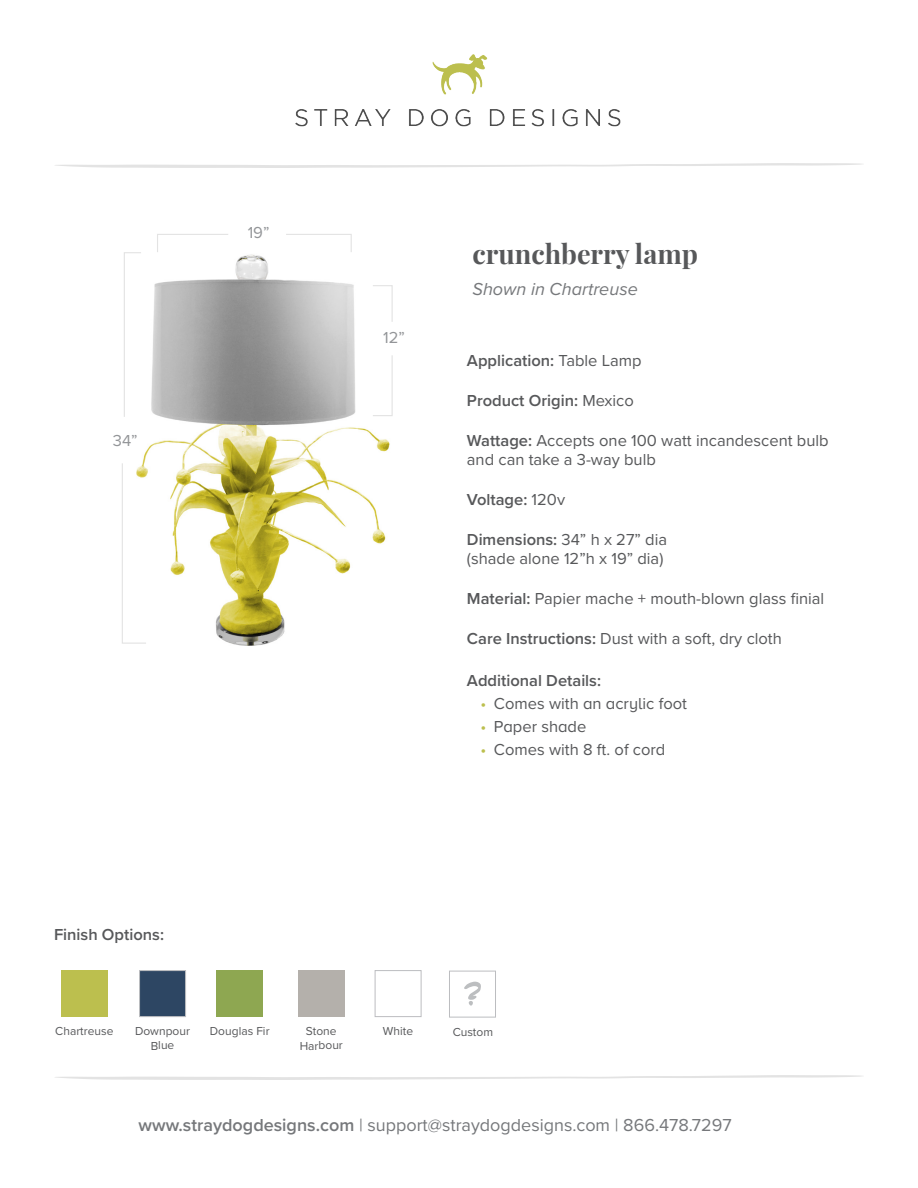
<style>
.page{position:relative;width:918px;height:1188px;background:#fff}
.page>*{position:absolute;margin:0;border:0;box-sizing:border-box;transform-origin:0 0}
.Paragraph_Style_1{font:700 27px "Playfair Display";color:#57585a}
.t1{font:18px "Proxima Nova";color:#76787b}
.t2{font:italic 18px "Proxima Nova";color:#76787b}
.t3{font:16.5px/19.8px "Proxima Nova";color:#57585a}
.t4{font:600 16.5px "Proxima Nova";color:#57585a}
.t5{font:16.5px "Proxima Nova";color:#939598}
.t6{font:12px/14.4px "Proxima Nova";letter-spacing:-.005em;color:#57585a;text-align:center}
.s1{font-weight:400}
.s2{font-weight:600}
.s3{color:#bcbf4e}
</style>
<div class="page">
<img style="left:295px;top:54px;width:326px;height:73px">
<svg style="left:55px;top:163px;width:807px;height:5px"></svg>
<svg style="left:55px;top:1075px;width:807px;height:5px"></svg>
<img style="left:142px;top:254px;width:248px;height:392px">
<svg style="left:286px;top:234px;width:66px;height:18px"></svg>
<svg style="left:124px;top:252px;width:17px;height:165px"></svg>
<svg style="left:122px;top:462px;width:25px;height:182px"></svg>
<svg style="left:157px;top:234px;width:71px;height:18px"></svg>
<div style="left:61px;top:971px;width:46px;height:46px;background:#bcbf4e"></div>
<div style="left:139px;top:970px;width:47px;height:47px;background:#2d4663;border:1px solid #bcbdc0"></div>
<div style="left:217px;top:971px;width:46px;height:46px;background:#8ea751"></div>
<div style="left:298px;top:971px;width:46px;height:46px;background:#b4b0ab"></div>
<div style="left:375px;top:970px;width:46px;height:47px;background:#fff;border:1px solid #bcbdc0"></div>
<div style="left:449px;top:971px;width:47px;height:46px;background:#fff;border:1px solid #bcbdc0"></div>
<svg style="left:464px;top:982px;width:17px;height:24px"></svg>
<svg style="left:372px;top:354px;width:21px;height:63px"></svg>
<svg style="left:372px;top:285px;width:21px;height:38px"></svg>
<p class="t5" style="left:113px;top:428px;width:26px">34”</p>
<p class="t5" style="left:248px;top:220px;width:23px">19”</p>
<p class="t5" style="left:383px;top:325px;width:23px">12”</p>
<p class="Paragraph_Style_1" style="left:472px;top:233px;width:227px">crunchberry lamp</p>
<p class="t2" style="left:472px;top:276px;width:167px">Shown in Chartreuse</p>
<p class="t4" style="left:467px;top:349px;width:176px">Application: <span class="s1">Table Lamp</span></p>
<p class="t4" style="left:467px;top:388px;width:168px">Product Origin: <span class="s1">Mexico</span></p>
<p class="t3" style="left:467px;top:430px;width:363px"><span class="s2">Wattage:</span> Accepts one 100 watt incandescent bulb and can take a 3-way bulb</p>
<p class="t4" style="left:467px;top:487px;width:100px">Voltage: <span class="s1">120v</span></p>
<p class="t4" style="left:467px;top:527px;width:202px">Dimensions: <span class="s1">34” h x 27” dia</span></p>
<p class="t3" style="left:467px;top:548px;width:198px">(shade alone 12”h x 19” dia)</p>
<p class="t3" style="left:467px;top:588px;width:359px"><span class="s2">Material:</span> Papier mache + mouth-blown glass finial</p>
<p class="t3" style="left:467px;top:628px;width:316px"><span class="s2">Care Instructions:</span> Dust with a soft, dry cloth</p>
<p class="t4" style="left:467px;top:668px;width:136px">Additional Details:</p>
<p class="t3" style="left:480px;top:693px;width:208px"><span class="s3">•</span> Comes with an acrylic foot</p>
<p class="t3" style="left:480px;top:716px;width:107px"><span class="s3">•</span> Paper shade</p>
<p class="t3" style="left:480px;top:739px;width:187px"><span class="s3">•</span> Comes with 8 ft. of cord</p>
<p class="t4" style="left:54px;top:922px;width:112px">Finish Options:</p>
<p class="t6" style="left:55px;top:1023px;width:60px">Chartreuse</p>
<p class="t6" style="left:135px;top:1023px;width:57px">Downpour<br>Blue</p>
<p class="t6" style="left:210px;top:1023px;width:61px">Douglas Fir</p>
<p class="t6" style="left:300px;top:1023px;width:45px">Stone<br>Harbour</p>
<p class="t6" style="left:383px;top:1023px;width:32px">White</p>
<p class="t6" style="left:453px;top:1024px;width:42px">Custom</p>
<p class="t1" style="left:139px;top:1111px;width:595px"><span class="s2">www.straydogdesigns.com</span> | support@straydogdesigns.com | 866.478.7297</p>
</div>
